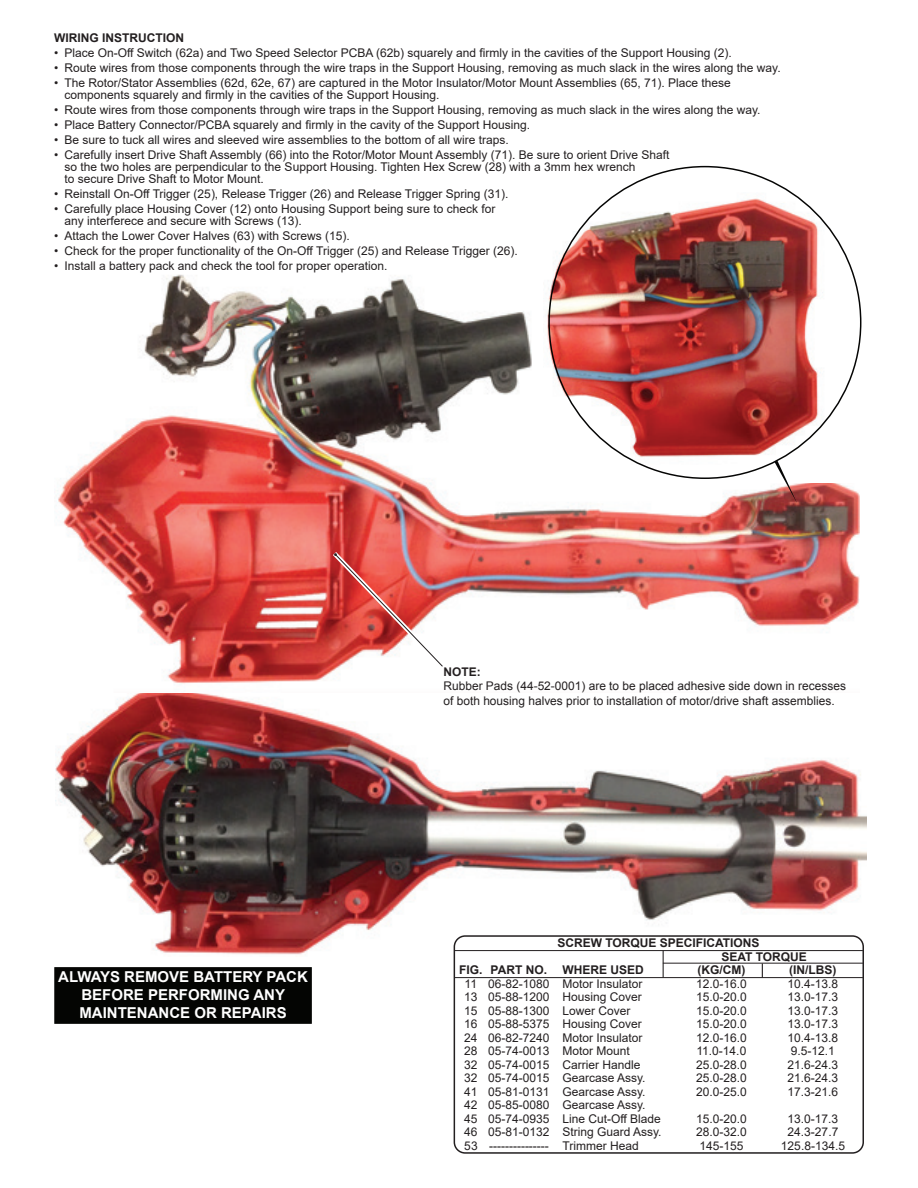
<style>
.page{position:relative;width:918px;height:1188px;background:#fff}
.page>*{position:absolute;margin:0;border:0;box-sizing:border-box;transform-origin:0 0}
.t1{font:700 15px/18px "Arial";color:#fff;text-align:center}
.t2{font:12px/12px "Arial";color:#231f20}
.t3{font:700 12px/13.5px "Arial";color:#231f20}
</style>
<div class="page">
<img style="left:56px;top:693px;width:810px;height:263px">
<img style="left:56px;top:274px;width:803px;height:410px">
<img style="left:544px;top:165px;width:318px;height:317px">
<svg style="left:775px;top:461px;width:22px;height:42px"></svg>
<svg style="left:328px;top:547px;width:116px;height:120px"></svg>
<div style="left:54px;top:967px;width:258px;height:57px;background:#040503;border:2px solid #040503"></div>
<div style="left:454px;top:935px;width:410px;height:219px;border:2px solid #231f20;border-radius:11px"></div>
<hr style="left:454px;top:950px;width:409px;height:1px;background:#231f20">
<hr style="left:663px;top:963px;width:200px;height:1px;background:#231f20">
<hr style="left:454px;top:977px;width:409px;height:1px;background:#231f20">
<svg style="left:663px;top:951px;width:1px;height:27px"></svg>
<svg style="left:762px;top:963px;width:1px;height:14px"></svg>
<p class="t3" style="left:54px;top:32px;width:131px">WIRING INSTRUCTION</p>
<p class="t2" style="left:54px;top:47px;width:679px">• Place On-Off Switch (62a) and Two Speed Selector PCBA (62b) squarely and firmly in the cavities of the Support Housing (2).</p>
<p class="t2" style="left:54px;top:62px;width:728px">• Route wires from those components through the wire traps in the Support Housing, removing as much slack in the wires along the way.</p>
<p class="t2" style="left:65px;top:77px;width:668px;text-indent:-10px">• The Rotor/Stator Assemblies (62d, 62e, 67) are captured in the Motor Insulator/Motor Mount Assemblies (65, 71). Place these components squarely and firmly in the cavities of the Support Housing.</p>
<p class="t2" style="left:54px;top:104px;width:708px">• Route wires from those components through wire traps in the Support Housing, removing as much slack in the wires along the way.</p>
<p class="t2" style="left:54px;top:119px;width:478px">• Place Battery Connector/PCBA squarely and firmly in the cavity of the Support Housing.</p>
<p class="t2" style="left:54px;top:134px;width:456px">• Be sure to tuck all wires and sleeved wire assemblies to the bottom of all wire traps.</p>
<p class="t2" style="left:65px;top:149px;width:606px;text-indent:-10px">• Carefully insert Drive Shaft Assembly (66) into the Rotor/Motor Mount Assembly (71). Be sure to orient Drive Shaft so the two holes are perpendicular to the Support Housing. Tighten Hex Screw (28) with a 3mm hex wrench<br>to secure Drive Shaft to Motor Mount.</p>
<p class="t2" style="left:54px;top:188px;width:456px">• Reinstall On-Off Trigger (25), Release Trigger (26) and Release Trigger Spring (31).</p>
<p class="t2" style="left:65px;top:203px;width:432px;text-indent:-10px">• Carefully place Housing Cover (12) onto Housing Support being sure to check for any interferece and secure with Screws (13).</p>
<p class="t2" style="left:54px;top:230px;width:297px">• Attach the Lower Cover Halves (63) with Screws (15).</p>
<p class="t2" style="left:54px;top:245px;width:465px">• Check for the proper functionality of the On-Off Trigger (25) and Release Trigger (26).</p>
<p class="t2" style="left:54px;top:260px;width:335px">• Install a battery pack and check the tool for proper operation.</p>
<p class="t3" style="left:444px;top:665px;width:39px">NOTE:</p>
<p class="t2" style="left:444px;top:679px;width:404px;line-height:14.2px">Rubber Pads (44-52-0001) are to be placed adhesive side down in recesses of both housing halves prior to installation of motor/drive shaft assemblies.</p>
<p class="t1" style="left:58px;top:968px;width:251px">ALWAYS REMOVE BATTERY PACK<br>BEFORE PERFORMING ANY<br>MAINTENANCE OR REPAIRS</p>
<p class="t3" style="left:721px;top:937px;width:87px;text-indent:-164px">SCREW TORQUE SPECIFICATIONS<br>SEAT TORQUE</p>
<p class="t3" style="left:459px;top:964px;width:89px">FIG. PART NO.</p>
<p class="t3" style="left:562px;top:964px;width:83px">WHERE USED</p>
<p class="t3" style="left:697px;top:964px;width:49px">(KG/CM)</p>
<p class="t3" style="left:789px;top:964px;width:49px">(IN/LBS)</p>
<p class="t2" style="left:465px;top:978px;width:179px">11 06-82-1080 Motor Insulator</p>
<p class="t2" style="left:696px;top:978px;width:52px">12.0-16.0</p>
<p class="t2" style="left:788px;top:978px;width:52px">10.4-13.8</p>
<p class="t2" style="left:464px;top:991px;width:179px">13 05-88-1200 Housing Cover</p>
<p class="t2" style="left:696px;top:991px;width:52px">15.0-20.0</p>
<p class="t2" style="left:788px;top:991px;width:52px">13.0-17.3</p>
<p class="t2" style="left:464px;top:1005px;width:168px">15 05-88-1300 Lower Cover</p>
<p class="t2" style="left:696px;top:1005px;width:52px">15.0-20.0</p>
<p class="t2" style="left:788px;top:1005px;width:52px">13.0-17.3</p>
<p class="t2" style="left:464px;top:1018px;width:179px">16 05-88-5375 Housing Cover</p>
<p class="t2" style="left:696px;top:1018px;width:52px">15.0-20.0</p>
<p class="t2" style="left:788px;top:1018px;width:52px">13.0-17.3</p>
<p class="t2" style="left:464px;top:1032px;width:180px">24 06-82-7240 Motor Insulator</p>
<p class="t2" style="left:696px;top:1032px;width:52px">12.0-16.0</p>
<p class="t2" style="left:788px;top:1032px;width:52px">10.4-13.8</p>
<p class="t2" style="left:464px;top:1045px;width:167px">28 05-74-0013 Motor Mount</p>
<p class="t2" style="left:697px;top:1045px;width:51px">11.0-14.0</p>
<p class="t2" style="left:791px;top:1045px;width:46px">9.5-12.1</p>
<p class="t2" style="left:464px;top:1059px;width:178px">32 05-74-0015 Carrier Handle</p>
<p class="t2" style="left:696px;top:1059px;width:52px">25.0-28.0</p>
<p class="t2" style="left:788px;top:1059px;width:52px">21.6-24.3</p>
<p class="t2" style="left:464px;top:1072px;width:183px">32 05-74-0015 Gearcase Assy.</p>
<p class="t2" style="left:696px;top:1072px;width:52px">25.0-28.0</p>
<p class="t2" style="left:788px;top:1072px;width:52px">21.6-24.3</p>
<p class="t2" style="left:464px;top:1086px;width:183px">41 05-81-0131 Gearcase Assy.</p>
<p class="t2" style="left:696px;top:1086px;width:52px">20.0-25.0</p>
<p class="t2" style="left:788px;top:1086px;width:52px">17.3-21.6</p>
<p class="t2" style="left:464px;top:1098px;width:198px;line-height:13.5px">42 05-85-0080 Gearcase Assy.<br>45 05-74-0935 Line Cut-Off Blade</p>
<p class="t2" style="left:696px;top:1113px;width:52px">15.0-20.0</p>
<p class="t2" style="left:788px;top:1113px;width:52px">13.0-17.3</p>
<p class="t2" style="left:464px;top:1126px;width:199px">46 05-81-0132 String Guard Assy.</p>
<p class="t2" style="left:696px;top:1126px;width:52px">28.0-32.0</p>
<p class="t2" style="left:788px;top:1126px;width:52px">24.3-27.7</p>
<p class="t2" style="left:464px;top:1140px;width:176px">53 --------------- Trimmer Head</p>
<p class="t2" style="left:699px;top:1140px;width:46px">145-155</p>
<p class="t2" style="left:781px;top:1140px;width:66px">125.8-134.5</p>
</div>
